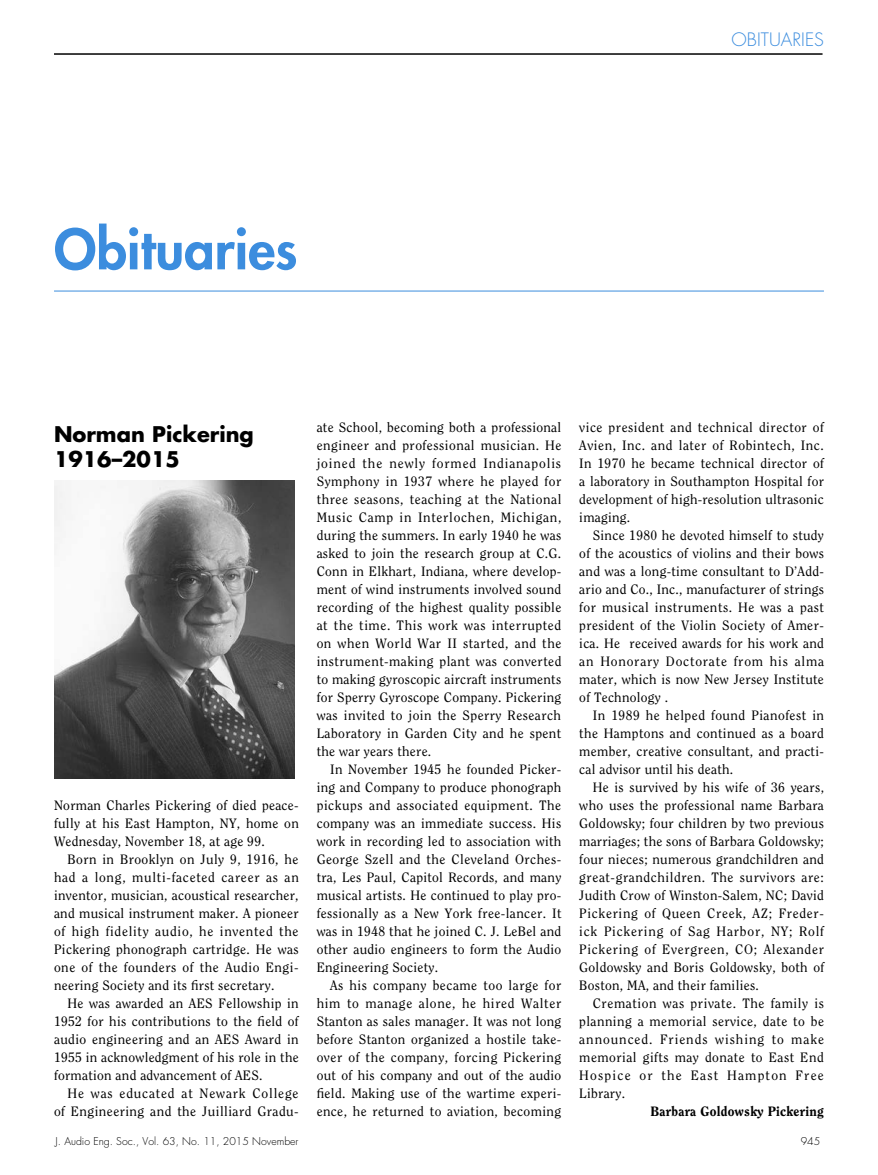
<style>
.page{position:relative;width:878px;height:1175px;background:#fff}
.page>*{position:absolute;margin:0;border:0;box-sizing:border-box;transform-origin:0 0}
.t1{font:800 54px "Futura Std";color:#3c8dde}
.t2{font:700 21px/25.2px "Futura Std";color:#000}
.t3{font:300 18px "Futura Std";color:#3c8dde}
.t4{font:13.5px/18px "Clearface Std";letter-spacing:.02em;color:#000;text-align:justify}
.t5{font:800 13.5px "Clearface Std";letter-spacing:.02em;color:#000}
.t6{font:300 10.5px "Futura Std";color:#000}
</style>
<div class="page">
<hr style="left:54px;top:54px;width:768px;height:1px;background:#000">
<hr style="left:54px;top:291px;width:770px;height:1px;background:#3c8dde">
<img style="left:55px;top:480px;width:240px;height:299px">
<h3 class="t3" style="left:731px;top:29px;width:94px">OBITUARIES</h3>
<h1 class="t1" style="left:54px;top:215px;width:245px">Obituaries</h1>
<h2 class="t2" style="left:54px;top:421px;width:201px">Norman Pickering<br>1916–2015</h2>
<p class="t4" style="left:54px;top:796px;width:246px">Norman Charles Pickering of died peace&shy;fully at his East Hampton, NY, home on Wednesday, November 18, at age 99.</p>
<p class="t4" style="left:54px;top:850px;width:246px;text-indent:14px">Born in Brooklyn on July 9, 1916, he had a long, multi-faceted career as an inventor, musician, acoustical researcher, and musical instrument maker. A pioneer of high fidelity audio, he invented the Pickering phonograph cartridge. He was one of the founders of the Audio Engi&shy;neering Society and its first secretary.</p>
<p class="t4" style="left:54px;top:994px;width:246px;text-indent:14px">He was awarded an AES Fellowship in 1952 for his contributions to the field of audio engineering and an AES Award in 1955 in acknowledgment of his role in the formation and advancement of AES.</p>
<p class="t4" style="left:54px;top:1084px;width:246px;text-align:right">He was educated at Newark College of Engineering and the Juilliard Gradu-</p>
<p class="t4" style="left:316px;top:418px;width:246px">ate School, becoming both a professional engineer and professional musician. He joined the newly formed Indianapolis Symphony in 1937 where he played for three seasons, teaching at the National Music Camp in Interlochen, Michigan, during the summers. In early 1940 he was asked to join the research group at C.G.<br>Conn in Elkhart, Indiana, where develop&shy;ment of wind instruments involved sound recording of the highest quality possible at the time. This work was interrupted on when World War II started, and the instrument-making plant was converted to making gyroscopic aircraft instruments for Sperry Gyroscope Company. Pickering was invited to join the Sperry Research Laboratory in Garden City and he spent the war years there.</p>
<p class="t4" style="left:316px;top:760px;width:246px;text-indent:14px">In November 1945 he founded Picker&shy;ing and Company to produce phonograph pickups and associated equipment. The company was an immediate success. His work in recording led to association with George Szell and the Cleveland Orches&shy;tra, Les Paul, Capitol Records, and many musical artists. He continued to play pro&shy;fessionally as a New York free-lancer. It was in 1948 that he joined C. J. LeBel and other audio engineers to form the Audio Engineering Society.</p>
<p class="t4" style="left:316px;top:976px;width:246px;text-indent:14px">As his company became too large for him to manage alone, he hired Walter Stanton as sales manager. It was not long before Stanton organized a hostile take&shy;over of the company, forcing Pickering out of his company and out of the audio field. Making use of the wartime experi&shy;ence, he returned to aviation, becoming</p>
<p class="t4" style="left:579px;top:418px;width:246px">vice president and technical director of Avien, Inc. and later of Robintech, Inc.<br>In 1970 he became technical director of a laboratory in Southampton Hospital for development of high-resolution ultrasonic imaging.</p>
<p class="t4" style="left:579px;top:526px;width:246px;text-indent:14px">Since 1980 he devoted himself to study of the acoustics of violins and their bows and was a long-time consultant to D’Add&shy;ario and Co., Inc., manufacturer of strings for musical instruments. He was a past president of the Violin Society of Amer&shy;ica. He received awards for his work and an Honorary Doctorate from his alma mater, which is now New Jersey Institute of Technology .</p>
<p class="t4" style="left:579px;top:706px;width:246px;text-indent:14px">In 1989 he helped found Pianofest in the Hamptons and continued as a board member, creative consultant, and practi&shy;cal advisor until his death.</p>
<p class="t4" style="left:579px;top:778px;width:246px;text-indent:14px">He is survived by his wife of 36 years, who uses the professional name Barbara Goldowsky; four children by two previous marriages; the sons of Barbara Goldowsky; four nieces; numerous grandchildren and great-grandchildren. The survivors are:<br>Judith Crow of Winston-Salem, NC; David Pickering of Queen Creek, AZ; Freder&shy;ick Pickering of Sag Harbor, NY; Rolf Pickering of Evergreen, CO; Alexander Goldowsky and Boris Goldowsky, both of Boston, MA, and their families.</p>
<p class="t4" style="left:579px;top:994px;width:246px;text-indent:14px">Cremation was private. The family is planning a memorial service, date to be announced. Friends wishing to make memorial gifts may donate to East End Hospice or the East Hampton Free Library.</p>
<p class="t5" style="left:650px;top:1103px;width:175px">Barbara Goldowsky Pickering</p>
<p class="t6" style="left:56px;top:1134px;width:244px">J. Audio Eng. Soc., Vol. 63, No. 11, 2015 November</p>
<p class="t6" style="left:800px;top:1134px;width:21px">945</p>
</div>
